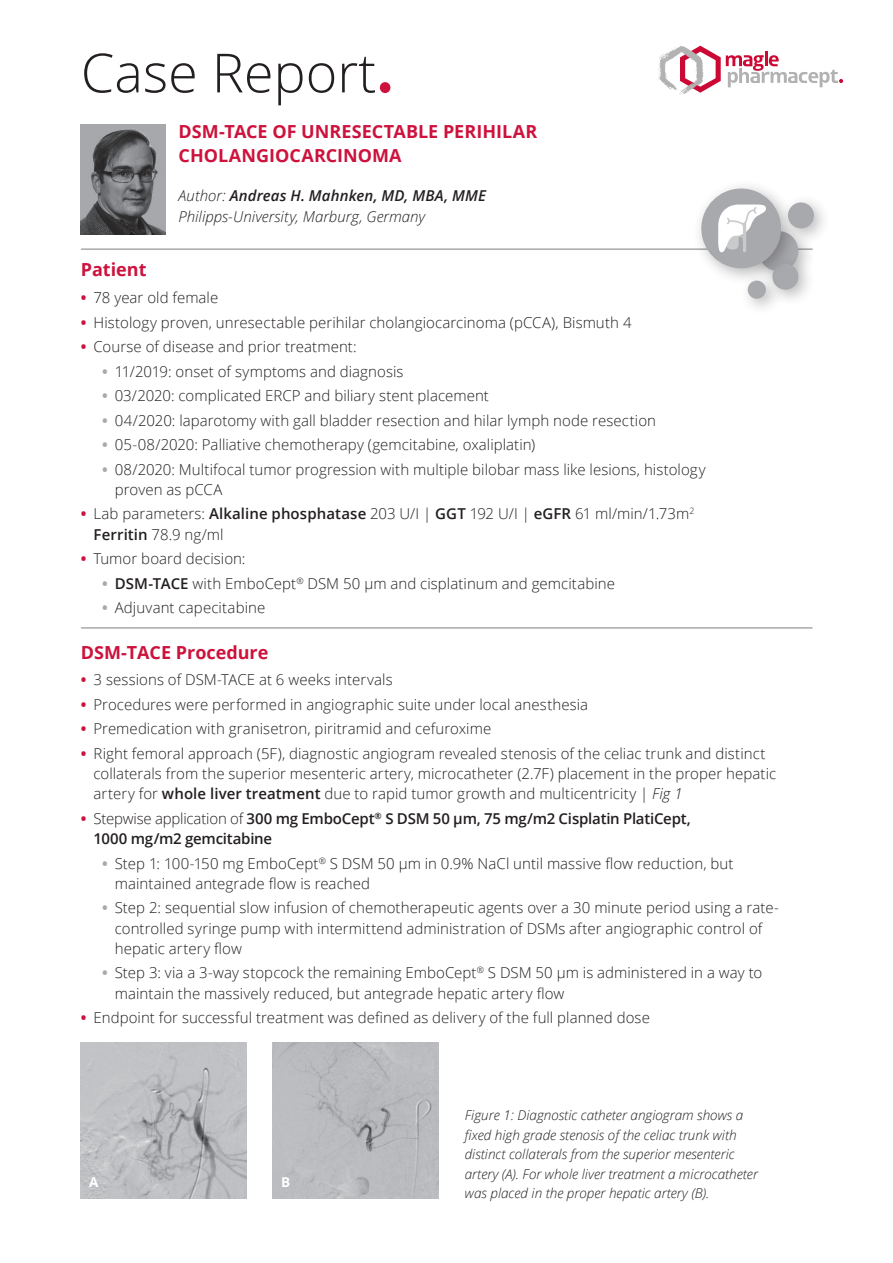
<style>
.page{position:relative;width:893px;height:1263px;background:#fff}
.page>*{position:absolute;margin:0;border:0;box-sizing:border-box;transform-origin:0 0}
.t1{font:300 54px "Open Sans";color:#231f20}
.Mellis{font:700 18px/24px "Open Sans";color:#cd123d}
.Brödis_BULLETS{font:300 15px/20.2px "Open Sans";letter-spacing:.005em;color:#231f20}
.Brödis_BULLETS-2{font:600 15px/20.2px "Open Sans";letter-spacing:-.015em;color:#231f20}
.Brödis{font:italic 300 15px/21px "Open Sans";color:#231f20}
.Bildtext{font:italic 300 13.5px/19.5px "Open Sans";color:#231f20}
.Bildtext-2{font:700 13.5px "Open Sans";color:#fff}
.s1{font-family:"Source Sans Pro";font-weight:700;font-size:57px;color:#cd123d}
.s2{font-weight:600}
.s3{font-weight:700;color:#cd123d}
.s4{font-weight:700;color:#a8a9ad}
.s5{font-style:italic}
.s6{font-weight:300}
</style>
<div class="page">
<svg style="left:658px;top:46px;width:185px;height:49px"></svg>
<img style="left:81px;top:1042px;width:166px;height:156px">
<img style="left:273px;top:1042px;width:166px;height:156px">
<hr style="left:82px;top:627px;width:730px;height:2px;background:#a8a9ad">
<hr style="left:82px;top:248px;width:730px;height:2px;background:#a8a9ad">
<div style="left:749px;top:222px;width:67px;height:67px;background:#231f20;opacity:.32"></div>
<div style="left:764px;top:255px;width:52px;height:52px;background:#231f20;opacity:.32"></div>
<div style="left:772px;top:264px;width:26px;height:26px;background:#a8a9ad;border-radius:50%"></div>
<div style="left:692px;top:179px;width:107px;height:107px;background:#231f20;opacity:.32"></div>
<div style="left:701px;top:189px;width:80px;height:79px;background:#a8a9ad;border-radius:50%"></div>
<div style="left:779px;top:194px;width:52px;height:52px;background:#231f20;opacity:.32"></div>
<div style="left:788px;top:202px;width:26px;height:26px;background:#a8a9ad;border-radius:50%"></div>
<div style="left:739px;top:272px;width:44px;height:44px;background:#231f20;opacity:.32"></div>
<div style="left:748px;top:281px;width:18px;height:18px;background:#a8a9ad;border-radius:50%"></div>
<svg style="left:718px;top:205px;width:48px;height:47px"></svg>
<img style="left:81px;top:124px;width:85px;height:111px">
<p class="t1" style="left:81px;top:36px;width:315px">Case Report<span class="s1">.</span></p>
<p class="Mellis" style="left:179px;top:119px;width:360px">DSM-TACE OF UNRESECTABLE PERIHILAR<br>CHOLANGIOCARCINOMA</p>
<p class="Brödis" style="left:179px;top:185px;width:309px">Author: <span class="s2">Andreas H. Mahnken, MD, MBA, MME<br></span>Philipps-University, Marburg, Germany</p>
<p class="Mellis" style="left:81px;top:257px;width:67px">Patient</p>
<p class="Brödis_BULLETS" style="left:81px;top:287px;width:139px"><span class="s3">•</span> 78 year old female</p>
<p class="Brödis_BULLETS" style="left:81px;top:311px;width:552px"><span class="s3">•</span> Histology proven, unresectable perihilar cholangiocarcinoma (pCCA), Bismuth 4</p>
<p class="Brödis_BULLETS" style="left:81px;top:336px;width:278px"><span class="s3">•</span> Course of disease and prior treatment:</p>
<p class="Brödis_BULLETS" style="left:102px;top:360px;width:303px"><span class="s4">•</span> 11/2019: onset of symptoms and diagnosis</p>
<p class="Brödis_BULLETS" style="left:102px;top:385px;width:388px"><span class="s4">•</span> 03/2020: complicated ERCP and biliary stent placement</p>
<p class="Brödis_BULLETS" style="left:102px;top:410px;width:555px"><span class="s4">•</span> 04/2020: laparotomy with gall bladder resection and hilar lymph node resection</p>
<p class="Brödis_BULLETS" style="left:102px;top:434px;width:435px"><span class="s4">•</span> 05-08/2020: Palliative chemotherapy (gemcitabine, oxaliplatin)</p>
<p class="Brödis_BULLETS" style="left:115px;top:459px;width:592px;text-indent:-13px"><span class="s4">•</span> 08/2020: Multifocal tumor progression with multiple bilobar mass like lesions, histology proven as pCCA</p>
<p class="Brödis_BULLETS" style="left:94px;top:503px;width:602px;text-indent:-13px"><span class="s3">•</span> Lab parameters: <span class="s2">Alkaline phosphatase</span> 203 U/I | <span class="s2">GGT</span> 192 U/I | <span class="s2">eGFR</span> 61 ml/min/1.73m<sup>2<br></sup><span class="s2">Ferritin</span> 78.9 ng/ml</p>
<p class="Brödis_BULLETS" style="left:81px;top:548px;width:166px"><span class="s3">•</span> Tumor board decision:</p>
<p class="Brödis_BULLETS" style="left:102px;top:573px;width:514px"><span class="s4">•</span> <span class="s2">DSM-TACE</span> with EmboCept<sup>®</sup> DSM 50 μm and cisplatinum and gemcitabine</p>
<p class="Brödis_BULLETS" style="left:102px;top:597px;width:165px"><span class="s4">•</span> Adjuvant capecitabine</p>
<p class="Mellis" style="left:81px;top:640px;width:189px">DSM-TACE Procedure</p>
<p class="Brödis_BULLETS" style="left:81px;top:669px;width:313px"><span class="s3">•</span> 3 sessions of DSM-TACE at 6 weeks intervals</p>
<p class="Brödis_BULLETS" style="left:81px;top:694px;width:509px"><span class="s3">•</span> Procedures were performed in angiographic suite under local anesthesia</p>
<p class="Brödis_BULLETS" style="left:81px;top:718px;width:412px"><span class="s3">•</span> Premedication with granisetron, piritramid and cefuroxime</p>
<p class="Brödis_BULLETS" style="left:94px;top:743px;width:684px;text-indent:-13px"><span class="s3">•</span> Right femoral approach (5F), diagnostic angiogram revealed stenosis of the celiac trunk and distinct collaterals from the superior mesenteric artery, microcatheter (2.7F) placement in the proper hepatic artery for <span class="s2">whole liver treatment</span> due to rapid tumor growth and multicentricity | <span class="s5">Fig 1</span></p>
<p class="Brödis_BULLETS-2" style="left:94px;top:808px;width:599px;text-indent:-13px"><span class="s3">•</span> <span class="s6">Stepwise application of</span> 300 mg EmboCept<sup>®</sup> S DSM 50 μm, 75 mg/m2 Cisplatin PlatiCept,<br>1000 mg/m2 gemcitabine</p>
<p class="Brödis_BULLETS" style="left:115px;top:853px;width:620px;text-indent:-13px"><span class="s4">•</span> Step 1: 100-150 mg EmboCept<sup>®</sup> S DSM 50 μm in 0.9% NaCl until massive flow reduction, but maintained antegrade flow is reached</p>
<p class="Brödis_BULLETS" style="left:115px;top:897px;width:665px;text-indent:-13px"><span class="s4">•</span> Step 2: sequential slow infusion of chemotherapeutic agents over a 30 minute period using a rate&shy;controlled syringe pump with intermittend administration of DSMs after angiographic control of hepatic artery flow</p>
<p class="Brödis_BULLETS" style="left:115px;top:962px;width:649px;text-indent:-13px"><span class="s4">•</span> Step 3: via a 3-way stopcock the remaining EmboCept<sup>®</sup> S DSM 50 μm is administered in a way to maintain the massively reduced, but antegrade hepatic artery flow</p>
<p class="Brödis_BULLETS" style="left:81px;top:1007px;width:571px"><span class="s3">•</span> Endpoint for successful treatment was defined as delivery of the full planned dose</p>
<p class="Bildtext-2" style="left:89px;top:1172px;width:11px">A</p>
<p class="Bildtext-2" style="left:281px;top:1172px;width:11px">B</p>
<p class="Bildtext" style="left:465px;top:1105px;width:295px">Figure 1: Diagnostic catheter angiogram shows a fixed high grade stenosis of the celiac trunk with distinct collaterals from the superior mesenteric artery (A). For whole liver treatment a microcatheter was placed in the proper hepatic artery (B).</p>
</div>
